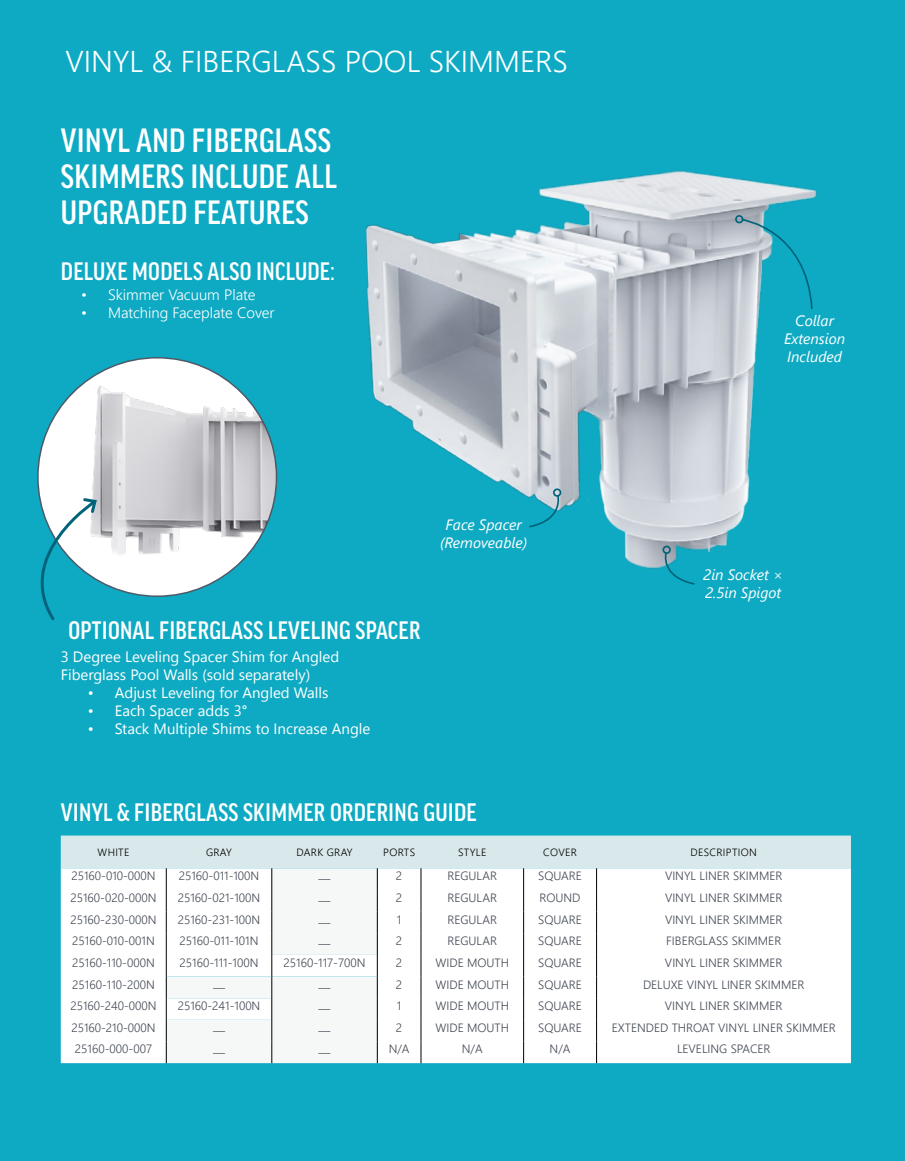
<style>
.page{position:relative;width:905px;height:1161px;background:#fff}
.page>*{position:absolute;margin:0;border:0;box-sizing:border-box;transform-origin:0 0}
.t1{font:500 condensed 36px/36px "Good Headline Pro";letter-spacing:.01em;color:#fff}
.t2{font:300 30px "Segoe UI";color:#fff}
.t3{font:500 condensed 27px "Good Headline Pro";letter-spacing:.01em;color:#fff}
.t4{font:15px/18px "Segoe UI";color:#fff}
.t5{font:italic 15px/18px "Segoe UI";color:#fff;text-align:center}
.t6{font:300 15px "Segoe UI";color:#fff}
.t7{font:300 12px "Segoe UI";color:#404752}
.t8{font:300 10.5px "Segoe UI";letter-spacing:.03em;color:#000}
.s1{font-weight:300;font-style:normal}
</style>
<div class="page">
<div style="left:0;top:0;width:904px;height:1161px;background:#0eaac3"></div>
<img style="left:366px;top:171px;width:451px;height:398px">
<svg style="left:61px;top:836px;width:789px;height:227px;background:#f6f8f9"></svg>
<div style="left:38px;top:358px;width:238px;height:238px;background:#fff;border-radius:50%"></div>
<img style="left:76px;top:361px;width:200px;height:235px">
<svg style="left:38px;top:496px;width:61px;height:124px"></svg>
<svg style="left:528px;top:494px;width:35px;height:35px"></svg>
<div style="left:553px;top:488px;width:8px;height:9px;border:2px solid #00637a;border-radius:50%"></div>
<svg style="left:660px;top:551px;width:36px;height:34px"></svg>
<div style="left:662px;top:546px;width:9px;height:8px;border:2px solid #00637a;border-radius:50%"></div>
<svg style="left:733px;top:213px;width:80px;height:97px"></svg>
<h2 class="t2" style="left:65px;top:39px;width:504px">VINYL &amp; FIBERGLASS POOL SKIMMERS</h2>
<h1 class="t1" style="left:61px;top:123px;width:277px">VINYL AND FIBERGLASS<br>SKIMMERS INCLUDE ALL<br>UPGRADED FEATURES</h1>
<h3 class="t3" style="left:61px;top:259px;width:276px">DELUXE MODELS ALSO INCLUDE:</h3>
<p class="t6" style="left:81px;top:284px;width:176px">• Skimmer Vacuum Plate</p>
<p class="t6" style="left:81px;top:302px;width:195px">• Matching Faceplate Cover</p>
<p class="t5" style="left:440px;top:515px;width:89px">Face Spacer (Removeable)</p>
<h3 class="t3" style="left:68px;top:618px;width:353px">OPTIONAL FIBERGLASS LEVELING SPACER</h3>
<p class="t4" style="left:61px;top:647px;width:280px">3 Degree Leveling Spacer Shim for Angled<br>Fiberglass Pool Walls (sold separately)</p>
<p class="t4" style="left:88px;top:683px;width:242px">• Adjust Leveling for Angled Walls</p>
<p class="t4" style="left:88px;top:701px;width:161px">• Each Spacer adds 3°</p>
<p class="t4" style="left:88px;top:719px;width:284px">• Stack Multiple Shims to Increase Angle</p>
<p class="t5" style="left:784px;top:311px;width:63px">Collar<br>Extension<br>Included</p>
<p class="t5" style="left:703px;top:565px;width:81px;text-align:left">2in Socket <span class="s1">×<br></span>2.5in Spigot</p>
<h3 class="t3" style="left:61px;top:800px;width:417px">VINYL &amp; FIBERGLASS SKIMMER ORDERING GUIDE</h3>
<p class="t8" style="left:98px;top:844px;width:33px">WHITE</p>
<p class="t8" style="left:206px;top:844px;width:27px">GRAY</p>
<p class="t8" style="left:296px;top:844px;width:58px">DARK GRAY</p>
<p class="t8" style="left:383px;top:844px;width:33px">PORTS</p>
<p class="t8" style="left:458px;top:844px;width:30px">STYLE</p>
<p class="t8" style="left:543px;top:844px;width:35px">COVER</p>
<p class="t8" style="left:690px;top:844px;width:68px">DESCRIPTION</p>
<p class="t7" style="left:71px;top:867px;width:86px">25160-010-000N</p>
<p class="t7" style="left:179px;top:867px;width:82px">25160-011-100N</p>
<p class="t7" style="left:318px;top:870px;width:13px">––</p>
<p class="t7" style="left:396px;top:867px;width:8px">2</p>
<p class="t7" style="left:447px;top:867px;width:51px">REGULAR</p>
<p class="t7" style="left:538px;top:867px;width:45px">SQUARE</p>
<p class="t7" style="left:665px;top:867px;width:119px">VINYL LINER SKIMMER</p>
<p class="t7" style="left:70px;top:889px;width:88px">25160-020-000N</p>
<p class="t7" style="left:178px;top:889px;width:84px">25160-021-100N</p>
<p class="t7" style="left:318px;top:892px;width:13px">––</p>
<p class="t7" style="left:396px;top:889px;width:8px">2</p>
<p class="t7" style="left:447px;top:889px;width:51px">REGULAR</p>
<p class="t7" style="left:539px;top:889px;width:42px">ROUND</p>
<p class="t7" style="left:665px;top:889px;width:119px">VINYL LINER SKIMMER</p>
<p class="t7" style="left:70px;top:910px;width:88px">25160-230-000N</p>
<p class="t7" style="left:178px;top:910px;width:84px">25160-231-100N</p>
<p class="t7" style="left:318px;top:913px;width:13px">––</p>
<p class="t7" style="left:397px;top:910px;width:6px">1</p>
<p class="t7" style="left:447px;top:910px;width:51px">REGULAR</p>
<p class="t7" style="left:538px;top:910px;width:45px">SQUARE</p>
<p class="t7" style="left:665px;top:910px;width:119px">VINYL LINER SKIMMER</p>
<p class="t7" style="left:72px;top:932px;width:84px">25160-010-001N</p>
<p class="t7" style="left:180px;top:932px;width:80px">25160-011-101N</p>
<p class="t7" style="left:318px;top:935px;width:13px">––</p>
<p class="t7" style="left:396px;top:932px;width:8px">2</p>
<p class="t7" style="left:447px;top:932px;width:51px">REGULAR</p>
<p class="t7" style="left:538px;top:932px;width:45px">SQUARE</p>
<p class="t7" style="left:666px;top:932px;width:116px">FIBERGLASS SKIMMER</p>
<p class="t7" style="left:72px;top:954px;width:84px">25160-110-000N</p>
<p class="t7" style="left:180px;top:954px;width:80px">25160-111-100N</p>
<p class="t7" style="left:283px;top:954px;width:83px">25160-117-700N</p>
<p class="t7" style="left:396px;top:954px;width:8px">2</p>
<p class="t7" style="left:435px;top:954px;width:75px">WIDE MOUTH</p>
<p class="t7" style="left:538px;top:954px;width:45px">SQUARE</p>
<p class="t7" style="left:665px;top:954px;width:119px">VINYL LINER SKIMMER</p>
<p class="t7" style="left:72px;top:975px;width:84px">25160-110-200N</p>
<p class="t7" style="left:213px;top:978px;width:13px">––</p>
<p class="t7" style="left:318px;top:978px;width:13px">––</p>
<p class="t7" style="left:396px;top:975px;width:8px">2</p>
<p class="t7" style="left:435px;top:975px;width:75px">WIDE MOUTH</p>
<p class="t7" style="left:538px;top:975px;width:45px">SQUARE</p>
<p class="t7" style="left:643px;top:975px;width:163px">DELUXE VINYL LINER SKIMMER</p>
<p class="t7" style="left:70px;top:997px;width:88px">25160-240-000N</p>
<p class="t7" style="left:178px;top:997px;width:84px">25160-241-100N</p>
<p class="t7" style="left:318px;top:1000px;width:13px">––</p>
<p class="t7" style="left:397px;top:997px;width:6px">1</p>
<p class="t7" style="left:435px;top:997px;width:75px">WIDE MOUTH</p>
<p class="t7" style="left:538px;top:997px;width:45px">SQUARE</p>
<p class="t7" style="left:665px;top:997px;width:119px">VINYL LINER SKIMMER</p>
<p class="t7" style="left:71px;top:1019px;width:86px">25160-210-000N</p>
<p class="t7" style="left:213px;top:1022px;width:13px">––</p>
<p class="t7" style="left:318px;top:1022px;width:13px">––</p>
<p class="t7" style="left:396px;top:1019px;width:8px">2</p>
<p class="t7" style="left:435px;top:1019px;width:75px">WIDE MOUTH</p>
<p class="t7" style="left:538px;top:1019px;width:45px">SQUARE</p>
<p class="t7" style="left:611px;top:1019px;width:226px">EXTENDED THROAT VINYL LINER SKIMMER</p>
<p class="t7" style="left:75px;top:1040px;width:79px">25160-000-007</p>
<p class="t7" style="left:213px;top:1043px;width:13px">––</p>
<p class="t7" style="left:318px;top:1043px;width:13px">––</p>
<p class="t7" style="left:388px;top:1040px;width:22px">N/A</p>
<p class="t7" style="left:462px;top:1040px;width:22px">N/A</p>
<p class="t7" style="left:549px;top:1040px;width:22px">N/A</p>
<p class="t7" style="left:677px;top:1040px;width:95px">LEVELING SPACER</p>
</div>
